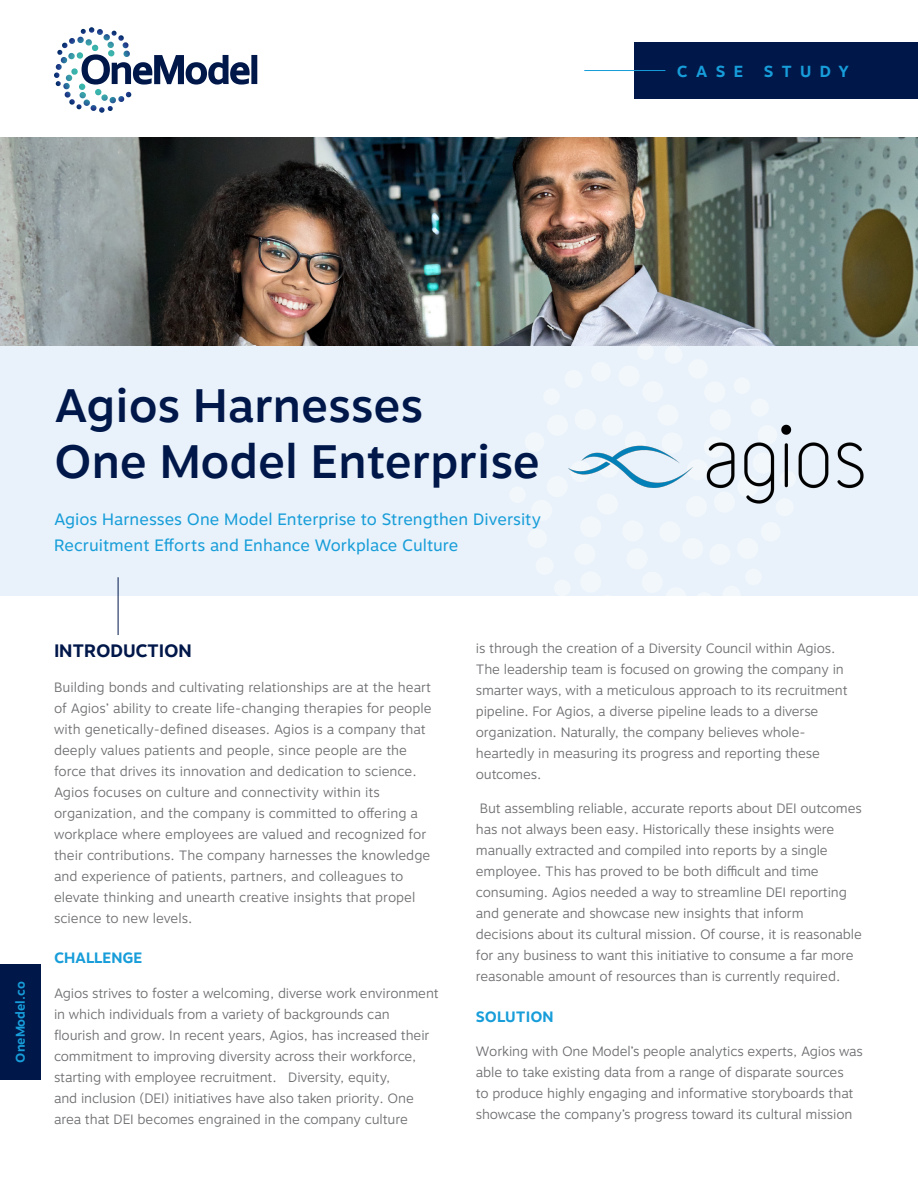
<style>
.page{position:relative;width:918px;height:1188px;background:#fff}
.page>*{position:absolute;margin:0;border:0;box-sizing:border-box;transform-origin:0 0}
.t1{font:500 46.8px/56.2px "Motiva Sans";color:#00174a}
.t2{font:700 18px "Motiva Sans";letter-spacing:-.01em;color:#00174a}
.t3{font:16.5px/26.2px "Motiva Sans";color:#179dd9}
.t4{font:700 16.05px "Motiva Sans";letter-spacing:.51em;color:#179dd9}
.t5{font:700 15px "Motiva Sans";color:#179dd9}
.t6{font:300 13.5px/21px "Motiva Sans";letter-spacing:-.01em;color:#6c6d70}
.t7{font:700 12.6px "Motiva Sans";color:#179dd9}
</style>
<div class="page">
<img style="left:0;top:138px;width:918px;height:209px">
<div style="left:0;top:347px;width:918px;height:249px;background:#e9f2fa"></div>
<svg style="left:509px;top:343px;width:287px;height:82px"></svg>
<svg style="left:57px;top:27px;width:200px;height:58px"></svg>
<div style="left:0;top:964px;width:40px;height:116px;background:#00174a"></div>
<div style="left:635px;top:42px;width:283px;height:57px;background:#00174a"></div>
<hr style="left:584px;top:70px;width:81px;height:1px;background:#179dd9">
<img style="left:568px;top:425px;width:296px;height:79px">
<hr style="left:118px;top:577px;width:1px;height:58px;background:#00174a">
<p class="t4" style="left:677px;top:59px;width:68px">CASE</p>
<p class="t4" style="left:764px;top:59px;width:87px">STUDY</p>
<p class="t1" style="left:54px;top:378px;width:488px">Agios Harnesses<br>One Model Enterprise</p>
<p class="t3" style="left:54px;top:506px;width:489px">Agios Harnesses One Model Enterprise to Strengthen Diversity<br>Recruitment Efforts and Enhance Workplace Culture</p>
<p class="t7" style="left:11px;top:1063px;width:83px;rotate:-90deg">OneModel.co</p>
<p class="t2" style="left:54px;top:638px;width:139px">INTRODUCTION</p>
<p class="t6" style="left:54px;top:677px;width:379px">Building bonds and cultivating relationships are at the heart of Agios’ ability to create life-changing therapies for people with genetically-defined diseases. Agios is a company that deeply values patients and people, since people are the force that drives its innovation and dedication to science.<br>Agios focuses on culture and connectivity within its organization, and the company is committed to offering a workplace where employees are valued and recognized for their contributions. The company harnesses the knowledge and experience of patients, partners, and colleagues to elevate thinking and unearth creative insights that propel science to new levels.</p>
<p class="t5" style="left:54px;top:947px;width:90px">CHALLENGE</p>
<p class="t6" style="left:54px;top:983px;width:386px">Agios strives to foster a welcoming, diverse work environment in which individuals from a variety of backgrounds can flourish and grow. In recent years, Agios, has increased their commitment to improving diversity across their workforce, starting with employee recruitment. Diversity, equity,<br>and inclusion (DEI) initiatives have also taken priority. One area that DEI becomes engrained in the company culture</p>
<p class="t6" style="left:476px;top:638px;width:373px">is through the creation of a Diversity Council within Agios.<br>The leadership team is focused on growing the company in smarter ways, with a meticulous approach to its recruitment pipeline. For Agios, a diverse pipeline leads to a diverse organization. Naturally, the company believes whole&shy;heartedly in measuring its progress and reporting these outcomes.</p>
<p class="t6" style="left:476px;top:798px;width:388px">But assembling reliable, accurate reports about DEI outcomes has not always been easy. Historically these insights were manually extracted and compiled into reports by a single employee. This has proved to be both difficult and time consuming. Agios needed a way to streamline DEI reporting and generate and showcase new insights that inform decisions about its cultural mission. Of course, it is reasonable for any business to want this initiative to consume a far more reasonable amount of resources than is currently required.</p>
<p class="t5" style="left:476px;top:1005px;width:79px">SOLUTION</p>
<p class="t6" style="left:476px;top:1041px;width:389px">Working with One Model’s people analytics experts, Agios was able to take existing data from a range of disparate sources<br>to produce highly engaging and informative storyboards that showcase the company’s progress toward its cultural mission</p>
</div>
